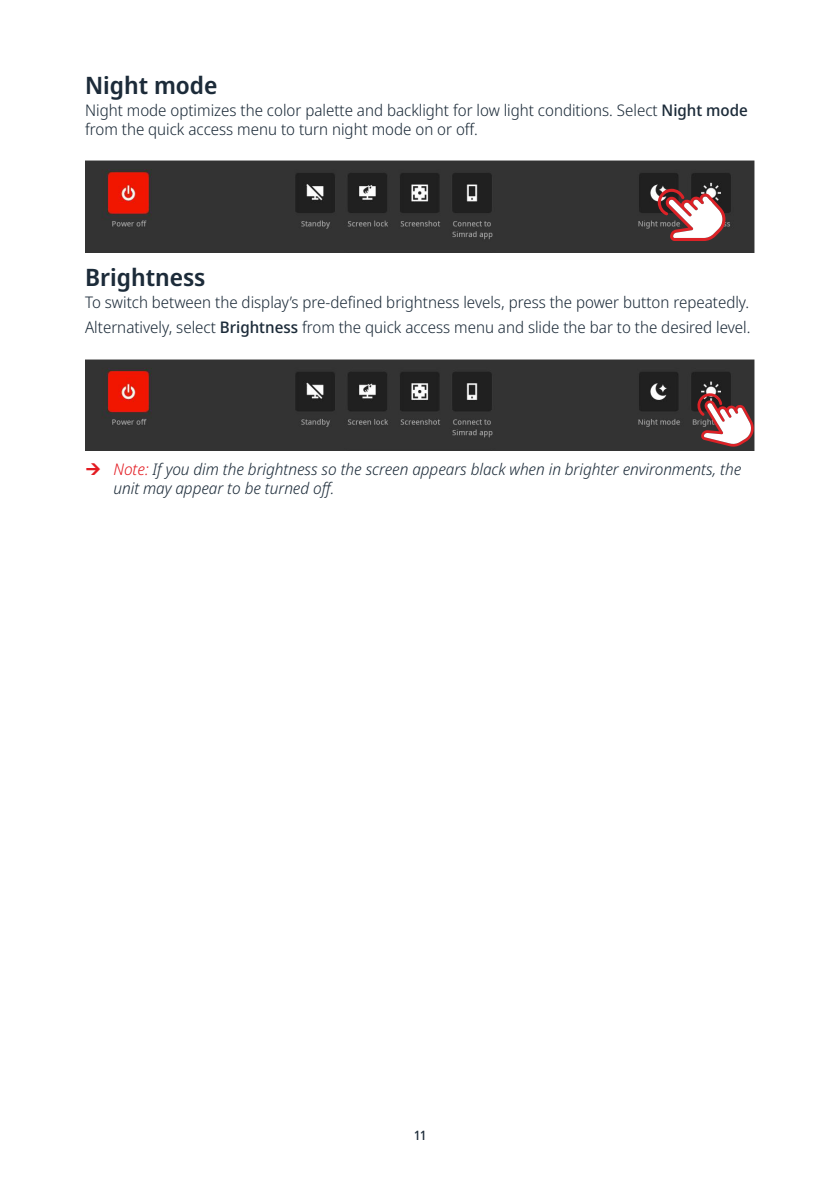
<style>
.page{position:relative;width:840px;height:1191px;background:#fff}
.page>*{position:absolute;margin:0;border:0;box-sizing:border-box;transform-origin:0 0}
.t1{font:600 24px "Noto Sans Display";color:#1c2b39}
.t2{font:300 16px/19.2px "Noto Sans Display";color:#1c2b39}
.t3{font:italic 300 16px/19.2px "Noto Sans Display";color:#1c2b39}
.t4{font:500 condensed 13px "Noto Sans Display";color:#1c2b39}
.s1{font-weight:500}
.s2{color:#e31b22}
</style>
<div class="page">
<img style="left:85px;top:161px;width:669px;height:91px">
<svg style="left:657px;top:189px;width:68px;height:52px"></svg>
<img style="left:85px;top:359px;width:669px;height:91px">
<svg style="left:696px;top:392px;width:57px;height:55px"></svg>
<h1 class="t1" style="left:85px;top:68px;width:134px">Night mode</h1>
<p class="t2" style="left:85px;top:101px;width:664px">Night mode optimizes the color palette and backlight for low light conditions. Select <span class="s1">Night mode </span>from the quick access menu to turn night mode on or off.</p>
<h1 class="t1" style="left:85px;top:261px;width:122px">Brightness</h1>
<p class="t2" style="left:85px;top:290px;width:666px;line-height:24.8px">To switch between the display’s pre-defined brightness levels, press the power button repeatedly.<br>Alternatively, select <span class="s1">Brightness</span> from the quick access menu and slide the bar to the desired level.</p>
<p class="t3" style="left:113px;top:460px;width:629px"><span class="s2">Note:</span> If you dim the brightness so the screen appears black when in brighter environments, the unit may appear to be turned off.</p>
<p class="t4" style="left:414px;top:1126px;width:14px">11</p>
</div>
